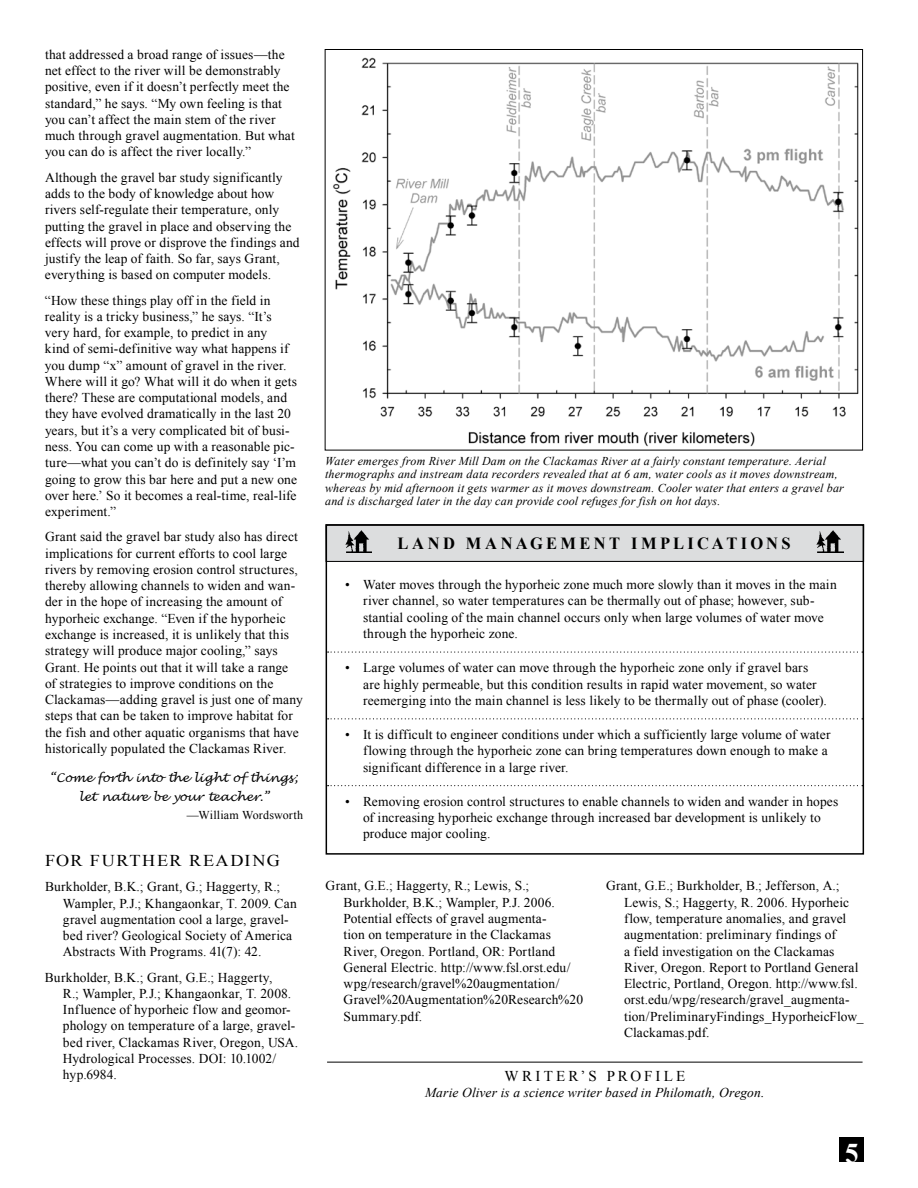
<style>
.page{position:relative;width:918px;height:1188px;background:#fff}
.page>*{position:absolute;margin:0;border:0;box-sizing:border-box;transform-origin:0 0}
.t1{font:700 27px "Times New Roman";color:#fff}
.t2{font:700 16.95px "Times New Roman";letter-spacing:.2em;color:#000}
.t3{font:16.5px "Times New Roman";letter-spacing:.085em;color:#000;scale:1.1 1}
.t4{font:15px "Times New Roman";letter-spacing:.21em;color:#000}
.t5{font:13.5px/16.2px "Times New Roman";letter-spacing:.01em;color:#000}
.t6{font:italic 13.5px "Times New Roman";letter-spacing:.01em;color:#000}
.t7{font:italic 12px/13.5px "Times New Roman";letter-spacing:.015em;color:#000}
.t8{font:italic 12px/19.5px "Lucida Handwriting";letter-spacing:.02em;color:#000;text-align:center}
.t9{font:12px "Times New Roman";letter-spacing:.01em;color:#000}
</style>
<div class="page">
<div style="left:326px;top:525px;width:538px;height:36px;background:#dcddde"></div>
<img style="left:345px;top:531px;width:27px;height:21px">
<img style="left:816px;top:531px;width:27px;height:21px">
<div style="left:326px;top:524px;width:538px;height:38px;border:1px solid #000"></div>
<svg style="left:330px;top:652px;width:528px;height:1px"></svg>
<svg style="left:330px;top:718px;width:528px;height:1px"></svg>
<svg style="left:329px;top:785px;width:529px;height:1px"></svg>
<div style="left:326px;top:524px;width:538px;height:331px;border:2px solid #000"></div>
<div style="left:840px;top:1137px;width:24px;height:24px;background:#000"></div>
<hr style="left:327px;top:1062px;width:536px;height:1px;background:#000">
<img style="left:333px;top:57px;width:526px;height:390px">
<p class="t5" style="left:45px;top:46px;width:251px">that addressed a broad range of issues—the net effect to the river will be demonstrably positive, even if it doesn’t perfectly meet the standard,” he says. “My own feeling is that you can’t affect the main stem of the river much through gravel augmentation. But what you can do is affect the river locally.”</p>
<p class="t5" style="left:45px;top:169px;width:256px">Although the gravel bar study significantly adds to the body of knowledge about how rivers self-regulate their temperature, only putting the gravel in place and observing the effects will prove or disprove the findings and justify the leap of faith. So far, says Grant, everything is based on computer models.</p>
<p class="t5" style="left:45px;top:292px;width:254px">“How these things play off in the field in reality is a tricky business,” he says. “It’s very hard, for example, to predict in any<br>kind of semi-definitive way what happens if you dump “x” amount of gravel in the river.<br>Where will it go? What will it do when it gets there? These are computational models, and they have evolved dramatically in the last 20 years, but it’s a very complicated bit of busi&shy;ness. You can come up with a reasonable pic&shy;ture—what you can’t do is definitely say ‘I’m going to grow this bar here and put a new one over here.’ So it becomes a real-time, real-life experiment.”</p>
<p class="t5" style="left:45px;top:529px;width:259px">Grant said the gravel bar study also has direct implications for current efforts to cool large rivers by removing erosion control structures, thereby allowing channels to widen and wan&shy;der in the hope of increasing the amount of hyporheic exchange. “Even if the hyporheic exchange is increased, it is unlikely that this strategy will produce major cooling,” says Grant. He points out that it will take a range<br>of strategies to improve conditions on the Clackamas—adding gravel is just one of many steps that can be taken to improve habitat for the fish and other aquatic organisms that have historically populated the Clackamas River.</p>
<p class="t8" style="left:50px;top:768px;width:250px">“Come forth into the light of things; let nature be your teacher.”</p>
<p class="t9" style="left:187px;top:807px;width:118px">—William Wordsworth</p>
<p class="t3" style="left:45px;top:849px;width:215px">FOR FURTHER READING</p>
<p class="t5" style="left:63px;top:879px;width:235px;text-indent:-18px">Burkholder, B.K.; Grant, G.; Haggerty, R.; Wampler, P.J.; Khangaonkar, T. 2009. Can gravel augmentation cool a large, gravel&shy;bed river? Geological Society of America Abstracts With Programs. 41(7): 42.</p>
<p class="t5" style="left:63px;top:969px;width:237px;text-indent:-18px">Burkholder, B.K.; Grant, G.E.; Haggerty,<br>R.; Wampler, P.J.; Khangaonkar, T. 2008.<br>Influence of hyporheic flow and geomor&shy;phology on temperature of a large, gravel&shy;bed river, Clackamas River, Oregon, USA.<br>Hydrological Processes. DOI: 10.1002/ hyp.6984.</p>
<p class="t7" style="left:325px;top:454px;width:520px">Water emerges from River Mill Dam on the Clackamas River at a fairly constant temperature. Aerial thermographs and instream data recorders revealed that at 6 am, water cools as it moves downstream, whereas by mid afternoon it gets warmer as it moves downstream. Cooler water that enters a gravel bar and is discharged later in the day can provide cool refuges for fish on hot days.</p>
<p class="t2" style="left:398px;top:532px;width:45px">LAND</p>
<p class="t2" style="left:466px;top:532px;width:314px">MANAGEMEN T IMPLICATIONS</p>
<p class="t5" style="left:363px;top:576px;width:475px;text-indent:-18px">• Water moves through the hyporheic zone much more slowly than it moves in the main river channel, so water temperatures can be thermally out of phase; however, sub&shy;stantial cooling of the main channel occurs only when large volumes of water move through the hyporheic zone.</p>
<p class="t5" style="left:363px;top:659px;width:465px;text-indent:-18px">• Large volumes of water can move through the hyporheic zone only if gravel bars are highly permeable, but this condition results in rapid water movement, so water reemerging into the main channel is less likely to be thermally out of phase (cooler).</p>
<p class="t5" style="left:363px;top:726px;width:469px;text-indent:-18px">• It is difficult to engineer conditions under which a sufficiently large volume of water flowing through the hyporheic zone can bring temperatures down enough to make a significant difference in a large river.</p>
<p class="t5" style="left:363px;top:793px;width:477px;text-indent:-18px">• Removing erosion control structures to enable channels to widen and wander in hopes of increasing hyporheic exchange through increased bar development is unlikely to produce major cooling.</p>
<p class="t5" style="left:344px;top:878px;width:241px;text-indent:-18px">Grant, G.E.; Haggerty, R.; Lewis, S.; Burkholder, B.K.; Wampler, P.J. 2006.<br>Potential effects of gravel augmenta-<br>tion on temperature in the Clackamas River, Oregon. Portland, OR: Portland General Electric. http://www.fsl.orst.edu/ wpg/research/gravel%20augmentation/ Gravel%20Augmentation%20Research%20<br>Summary.pdf.</p>
<p class="t5" style="left:624px;top:878px;width:241px;text-indent:-18px">Grant, G.E.; Burkholder, B.; Jefferson, A.; Lewis, S.; Haggerty, R. 2006. Hyporheic flow, temperature anomalies, and gravel augmentation: preliminary findings of<br>a field investigation on the Clackamas River, Oregon. Report to Portland General Electric, Portland, Oregon. http://www.fsl. orst.edu/wpg/research/gravel_augmenta&shy;tion/PreliminaryFindings_HyporheicFlow_ Clackamas.pdf.</p>
<p class="t4" style="left:504px;top:1065px;width:182px">WRITER’S PROFILE</p>
<p class="t6" style="left:425px;top:1083px;width:341px">Marie Oliver is a science writer based in Philomath, Oregon.</p>
<h1 class="t1" style="left:845px;top:1135px;width:15px">5</h1>
</div>
